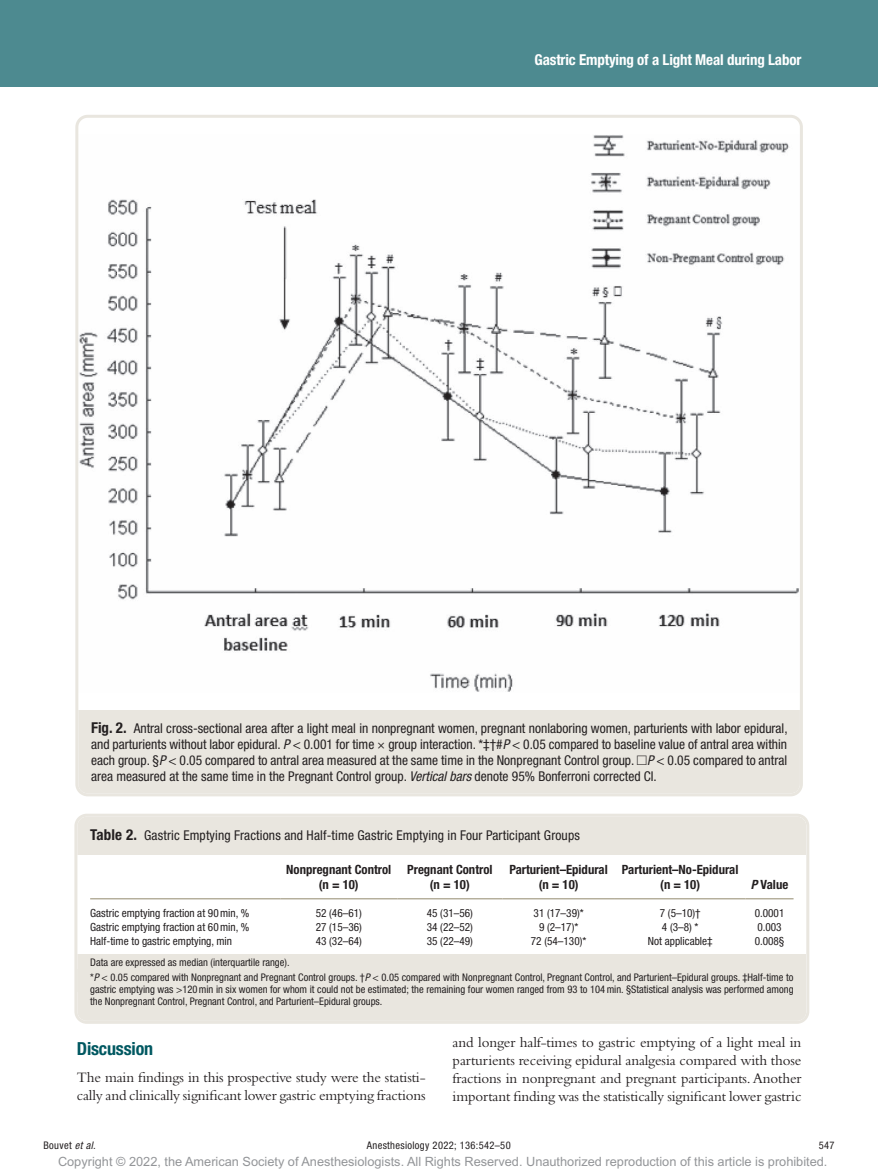
<style>
.page{position:relative;width:878px;height:1175px;background:#fff}
.page>*{position:absolute;margin:0;border:0;box-sizing:border-box;transform-origin:0 0}
.t1{font:700 condensed 18px "Helvetica Neue LT Std";letter-spacing:-.01em;color:#005861}
.t2{font:15px/18px "Bembo Std";letter-spacing:-.01em;color:#231f20}
.t3{font:700 condensed 15px "Helvetica Neue LT Std";letter-spacing:-.01em;color:#fff}
.t4{font:condensed 13.5px/15.8px "Helvetica Neue LT Std";letter-spacing:.01em;color:#231f20;text-align:justify}
.t5{font:12.75px "Arial MT Std";color:#939598}
.t6{font:700 condensed 12.75px/15px "Helvetica Neue LT Std";color:#231f20;text-align:center}
.t7{font:condensed 11.25px "Helvetica Neue LT Std";color:#231f20}
.t8{font:condensed 10.5px/15px "Helvetica Neue LT Std";color:#231f20}
.t9{font:condensed 10.5px "Helvetica Neue LT Std";letter-spacing:.03em;color:#231f20}
.s1{font-weight:700;font-size:15px}
.s2{font-style:italic}
.s3{font-family:"Gandhari Unicode";font-stretch:normal}
</style>
<div class="page">
<div style="left:0;top:0;width:878px;height:86px;background:#4d8a90"></div>
<img style="left:79px;top:135px;width:719px;height:557px">
<div style="left:78px;top:710px;width:721px;height:83px;background:#e9e6df"></div>
<div style="left:75px;top:115px;width:727px;height:681px;border:3px solid #e9e6df;border-radius:11px"></div>
<hr style="left:90px;top:898px;width:190px;height:1px;background:#9f967d">
<hr style="left:280px;top:898px;width:117px;height:1px;background:#9f967d">
<hr style="left:397px;top:898px;width:105px;height:1px;background:#9f967d">
<hr style="left:502px;top:898px;width:113px;height:1px;background:#9f967d">
<hr style="left:615px;top:898px;width:130px;height:1px;background:#9f967d">
<hr style="left:745px;top:898px;width:48px;height:1px;background:#9f967d">
<div style="left:77px;top:816px;width:729px;height:39px;background:#e9e6df"></div>
<div style="left:77px;top:954px;width:729px;height:38px;background:#e9e6df"></div>
<div style="left:77px;top:969px;width:729px;height:51px;background:#e9e6df"></div>
<div style="left:74px;top:813px;width:735px;height:210px;border:3px solid #e9e6df;border-radius:11px"></div>
<p class="t3" style="left:534px;top:51px;width:268px">Gastric Emptying of a Light Meal during Labor</p>
<p class="t4" style="left:91px;top:720px;width:698px"><span class="s1">Fig. 2.</span> Antral cross-sectional area after a light meal in nonpregnant women, pregnant nonlaboring women, parturients with labor epidural, and parturients without labor epidural. <span class="s2">P</span> &lt; 0.001 for time × group interaction. *‡†#<span class="s2">P</span> &lt; 0.05 compared to baseline value of antral area within each group. §<span class="s2">P</span> &lt; 0.05 compared to antral area measured at the same time in the Nonpregnant Control group. <span class="s3">☐</span><span class="s2">P</span> &lt; 0.05 compared to antral area measured at the same time in the Pregnant Control group. <span class="s2">Vertical bars</span> denote 95% Bonferroni corrected CI.</p>
<p class="t4" style="left:90px;top:827px;width:491px"><span class="s1">Table 2.</span> Gastric Emptying Fractions and Half-time Gastric Emptying in Four Participant Groups</p>
<p class="t6" style="left:286px;top:861px;width:106px">Nonpregnant Control (n = 10)</p>
<p class="t6" style="left:407px;top:861px;width:87px">Pregnant Control (n = 10)</p>
<p class="t6" style="left:509px;top:861px;width:100px">Parturient–Epidural (n = 10)</p>
<p class="t6" style="left:622px;top:861px;width:118px">Parturient–No-Epidural (n = 10)</p>
<p class="t6" style="left:750px;top:876px;width:39px"><span class="s2">P</span> Value</p>
<p class="t7" style="left:90px;top:906px;width:161px">Gastric emptying fraction at 90min, %</p>
<p class="t7" style="left:316px;top:906px;width:48px">52 (46–61)</p>
<p class="t7" style="left:427px;top:906px;width:48px">45 (31–56)</p>
<p class="t7" style="left:533px;top:906px;width:52px">31 (17–39)*</p>
<p class="t7" style="left:659px;top:906px;width:42px">7 (5–10)†</p>
<p class="t7" style="left:754px;top:906px;width:31px">0.0001</p>
<p class="t7" style="left:90px;top:920px;width:161px">Gastric emptying fraction at 60min, %</p>
<p class="t7" style="left:316px;top:920px;width:48px">27 (15–36)</p>
<p class="t7" style="left:427px;top:920px;width:48px">34 (22–52)</p>
<p class="t7" style="left:539px;top:920px;width:41px">9 (2–17)*</p>
<p class="t7" style="left:662px;top:920px;width:38px">4 (3–8) *</p>
<p class="t7" style="left:757px;top:920px;width:26px">0.003</p>
<p class="t7" style="left:90px;top:934px;width:143px">Half-time to gastric emptying, min</p>
<p class="t7" style="left:316px;top:934px;width:48px">43 (32–64)</p>
<p class="t7" style="left:427px;top:934px;width:48px">35 (22–49)</p>
<p class="t7" style="left:531px;top:934px;width:57px">72 (54–130)*</p>
<p class="t7" style="left:648px;top:934px;width:66px">Not applicable‡</p>
<p class="t7" style="left:754px;top:934px;width:31px">0.008§</p>
<p class="t8" style="left:90px;top:955px;width:704px">Data are expressed as median (interquartile range).<br>*<span class="s2">P</span> &lt; 0.05 compared with Nonpregnant and Pregnant Control groups. †<span class="s2">P</span> &lt; 0.05 compared with Nonpregnant Control, Pregnant Control, and Parturient–Epidural groups. ‡Half-time to</p>
<p class="t8" style="left:90px;top:983px;width:704px;line-height:12px">gastric emptying was &gt;120min in six women for whom it could not be estimated; the remaining four women ranged from 93 to 104min. §Statistical analysis was performed among the Nonpregnant Control, Pregnant Control, and Parturient–Epidural groups.</p>
<h1 class="t1" style="left:77px;top:1038px;width:78px">Discussion</h1>
<p class="t2" style="left:77px;top:1068px;width:350px">The main findings in this prospective study were the statisti&shy;cally and clinically significant lower gastric emptying fractions</p>
<p class="t2" style="left:452px;top:1033px;width:350px;text-align:justify">and longer half-times to gastric emptying of a light meal in parturients receiving epidural analgesia compared with those fractions in nonpregnant and pregnant participants. Another important finding was the statistically significant lower gastric</p>
<p class="t8" style="left:44px;top:1138px;width:54px">Bouvet <span class="s2">et al.</span></p>
<p class="t9" style="left:367px;top:1139px;width:145px">Anesthesiology 2022; 136:542–50</p>
<p class="t8" style="left:818px;top:1138px;width:17px">547</p>
<p class="t5" style="left:58px;top:1154px;width:771px">Copyright © 2022, the American Society of Anesthesiologists. All Rights Reserved. Unauthorized reproduction of this article is prohibited.</p>
</div>
